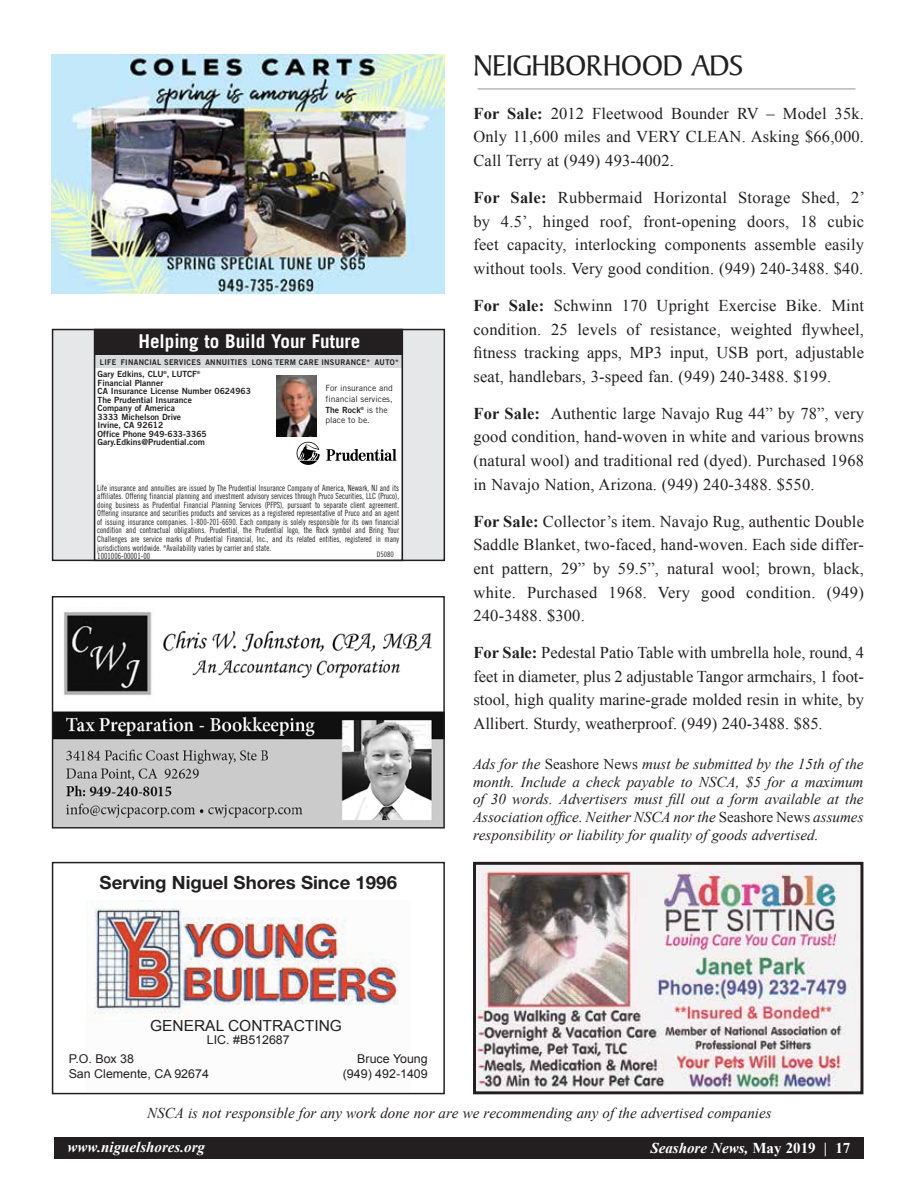
<style>
.page{position:relative;width:918px;height:1188px;background:#fff}
.page>*{position:absolute;margin:0;border:0;box-sizing:border-box;transform-origin:0 0}
.t1{font:30px "Persuasion S Si";letter-spacing:.01em;color:#231f20}
.t2{font:700 19.05px "Trade Gothic";color:#fff}
.t3{font:700 18.3px "Helvetica Neue LT Std";color:#231f20}
.t4{font:16.5px/23.5px "Times New Roman";letter-spacing:.01em;color:#231f20;text-align:justify}
.t5{font:15.3px "Arial";color:#231f20}
.t6{font:italic 15px/17.9px "Times New Roman";color:#231f20;text-align:justify}
.t7{font:italic 700 15px "Times New Roman";color:#fff}
.t8{font:12.15px/14.5px "Arial";color:#231f20}
.t9{font:8.55px/8.6px "Trade Gothic Cond Eighteen";color:#231f20;scale:.9 1}
.t10{font:8.55px/8.6px "Trade Gothic Bold Two";color:#231f20}
.t11{font:8.55px/10.6px "Trade Gothic";color:#231f20}
.t12{font:7.8px "Trade Gothic Bold Two";letter-spacing:.05em;color:#231f20;scale:.95 1}
.t13{font:7.5px "Trade Gothic Cond Eighteen";color:#231f20}
.s1{font-family:"Trade Gothic"}
.s2{font-weight:700}
.s3{font-style:normal}
</style>
<div class="page">
<div style="left:54px;top:1137px;width:810px;height:21px;background:#231f20"></div>
<hr style="left:478px;top:89px;width:378px;height:1px;background:#939598">
<img style="left:477px;top:866px;width:382px;height:224px">
<div style="left:473px;top:862px;width:390px;height:232px;border:3px solid #231f20"></div>
<img style="left:94px;top:901px;width:304px;height:120px">
<div style="left:52px;top:862px;width:393px;height:232px;border:1px solid #231f20"></div>
<img style="left:52px;top:54px;width:393px;height:240px">
<img style="left:54px;top:611px;width:389px;height:216px">
<div style="left:52px;top:596px;width:393px;height:233px;border:1px solid #231f20"></div>
<div style="left:53px;top:330px;width:391px;height:230px;background:#e6e7e9"></div>
<div style="left:52px;top:329px;width:393px;height:232px;border:2px solid #231f20"></div>
<div style="left:95px;top:330px;width:307px;height:230px;background:#fff"></div>
<div style="left:95px;top:330px;width:307px;height:26px;background:#231f20"></div>
<div style="left:95px;top:356px;width:307px;height:12px;background:#d8d9db"></div>
<svg style="left:297px;top:442px;width:23px;height:23px"></svg>
<svg style="left:326px;top:449px;width:70px;height:12px"></svg>
<div style="left:94px;top:329px;width:309px;height:232px;border:2px solid #231f20"></div>
<p class="t2" style="left:138px;top:330px;width:223px">Helping to Build Your Future</p>
<p class="t12" style="left:100px;top:357px;width:316px">LIFE FINANCIAL SERVICES ANNUITIES LONG TERM CARE INSURANCE* AUTO*</p>
<p class="t11" style="left:325px;top:383px;width:69px">For insurance and financial services,</p>
<p class="t10" style="left:325px;top:405px;width:64px">The Rock<sup>®</sup> <span class="s1">is the</span></p>
<p class="t11" style="left:325px;top:415px;width:46px">place to be.</p>
<p class="t10" style="left:98px;top:370px;width:155px">Gary Edkins, CLU<sup>®</sup>, LUTCF<sup>®<br></sup>Financial Planner<br>CA Insurance License Number 0624963<br>The Prudential Insurance<br>Company of America<br>3333 Michelson Drive<br>Irvine, CA 92612<br>Office Phone 949-633-3365<br>Gary.Edkins@Prudential.com</p>
<p class="t9" style="left:97px;top:483px;width:337px">Life insurance and annuities are issued by The Prudential Insurance Company of America, Newark, NJ and its affiliates. Offering financial planning and investment advisory services through Pruco Securities, LLC (Pruco), doing business as Prudential Financial Planning Services (PFPS), pursuant to separate client agreement.<br>Offering insurance and securities products and services as a registered representative of Pruco and an agent of issuing insurance companies. 1-800-201-6690. Each company is solely responsible for its own financial condition and contractual obligations. Prudential, the Prudential logo, the Rock symbol and Bring Your Challenges are service marks of Prudential Financial, Inc., and its related entities, registered in many jurisdictions worldwide. *Availability varies by carrier and state.<br>1001006-00001-00</p>
<p class="t13" style="left:377px;top:550px;width:19px">D5080</p>
<p class="t3" style="left:100px;top:871px;width:299px">Serving Niguel Shores Since 1996</p>
<h1 class="t1" style="left:473px;top:49px;width:271px">NEIGHBORHOOD ADS</h1>
<p class="t4" style="left:473px;top:101px;width:392px"><span class="s2">For Sale:</span> 2012 Fleetwood Bounder RV – Model 35k.<br>Only 11,600 miles and VERY CLEAN. Asking $66,000.<br>Call Terry at (949) 493-4002.</p>
<p class="t4" style="left:473px;top:186px;width:393px"><span class="s2">For Sale:</span> Rubbermaid Horizontal Storage Shed, 2’ by 4.5’, hinged roof, front-opening doors, 18 cubic feet capacity, interlocking components assemble easily without tools. Very good condition. (949) 240-3488. $40.</p>
<p class="t4" style="left:473px;top:293px;width:392px"><span class="s2">For Sale:</span> Schwinn 170 Upright Exercise Bike. Mint condition. 25 levels of resistance, weighted flywheel, fitness tracking apps, MP3 input, USB port, adjustable seat, handlebars, 3-speed fan. (949) 240-3488. $199.</p>
<p class="t4" style="left:473px;top:401px;width:392px"><span class="s2">For Sale:</span> Authentic large Navajo Rug 44” by 78”, very good condition, hand-woven in white and various browns (natural wool) and traditional red (dyed). Purchased 1968 in Navajo Nation, Arizona. (949) 240-3488. $550.</p>
<p class="t4" style="left:473px;top:509px;width:392px"><span class="s2">For Sale:</span> Collector’s item. Navajo Rug, authentic Double Saddle Blanket, two-faced, hand-woven. Each side differ&shy;ent pattern, 29” by 59.5”, natural wool; brown, black, white. Purchased 1968. Very good condition. (949)<br>240-3488. $300.</p>
<p class="t4" style="left:473px;top:641px;width:392px"><span class="s2">For Sale:</span> Pedestal Patio Table with umbrella hole, round, 4 feet in diameter, plus 2 adjustable Tangor armchairs, 1 foot&shy;stool, high quality marine-grade molded resin in white, by Allibert. Sturdy, weatherproof. (949) 240-3488. $85.</p>
<p class="t6" style="left:473px;top:755px;width:392px">Ads for the <span class="s3">Seashore News</span> must be submitted by the 15th of the month. Include a check payable to NSCA, $5 for a maximum of 30 words. Advertisers must fill out a form available at the Association office. Neither NSCA nor the <span class="s3">Seashore News</span> assumes responsibility or liability for quality of goods advertised.</p>
<p class="t5" style="left:150px;top:1016px;width:193px">GENERAL CONTRACTING</p>
<p class="t8" style="left:207px;top:1032px;width:84px">LIC. #B512687</p>
<p class="t8" style="left:69px;top:1052px;width:142px">P.O. Box 38<br>San Clemente, CA 92674</p>
<p class="t8" style="left:343px;top:1052px;width:87px;text-align:right">Bruce Young (949) 492-1409</p>
<p class="t6" style="left:147px;top:1103px;width:626px">NSCA is not responsible for any work done nor are we recommending any of the advertised companies</p>
<p class="t7" style="left:68px;top:1137px;width:139px">www.niguelshores.org</p>
<p class="t7" style="left:650px;top:1138px;width:202px">Seashore News, <span class="s3">May 2019 | 17</span></p>
</div>
